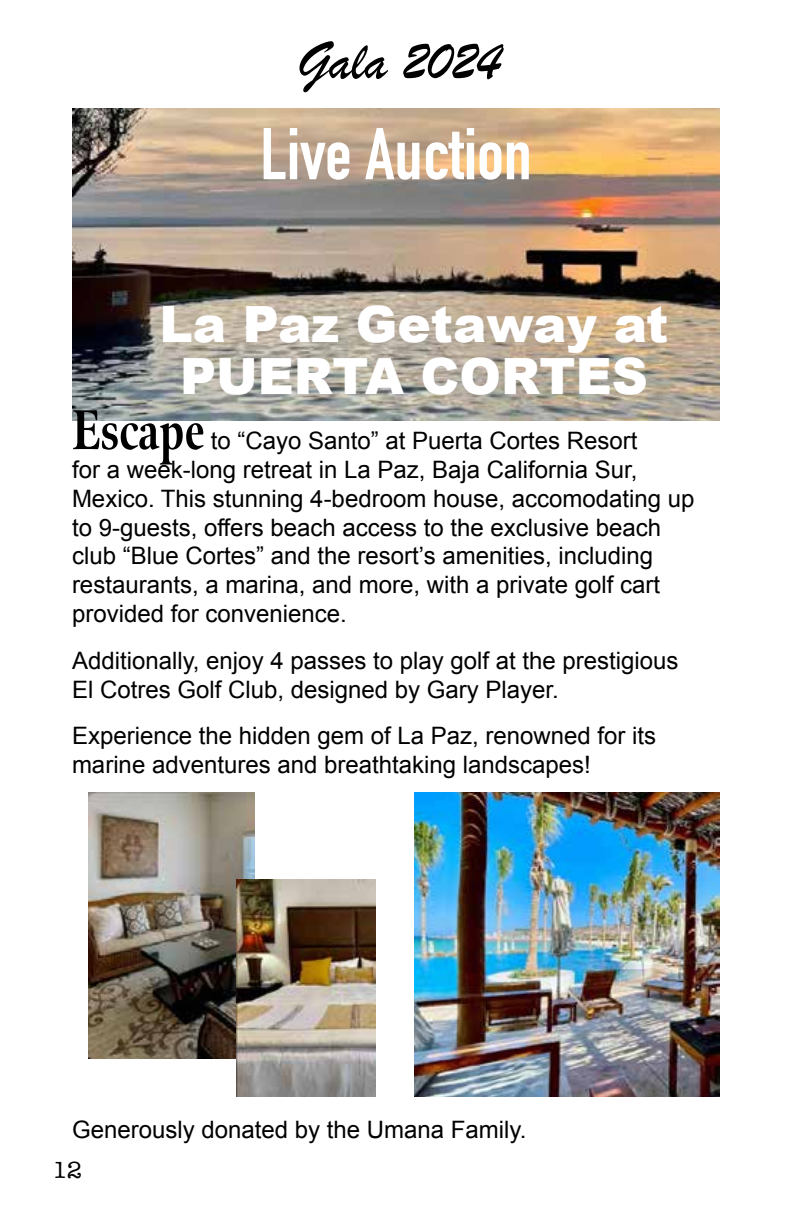
<style>
.page{position:relative;width:792px;height:1224px;background:#fff}
.page>*{position:absolute;margin:0;border:0;box-sizing:border-box;transform-origin:0 0}
.t1{font:700 72px "DIN Condensed";color:#fff}
.t2{font:56px "Brush Script";color:#000}
.t3{font:700 extra-condensed 56px "Meno Display";color:#000}
.t4{font:900 50px/52px "Arial";color:#fff;text-align:center}
.t5{font:24px/28.8px "Arial";color:#000}
.t6{font:24px "American Typewriter";color:#000}
</style>
<div class="page">
<img style="left:72px;top:108px;width:648px;height:312px">
<img style="left:414px;top:792px;width:306px;height:304px">
<img style="left:88px;top:792px;width:166px;height:266px">
<img style="left:236px;top:880px;width:140px;height:216px">
<h2 class="t2" style="left:297px;top:24px;width:205px">Gala 2024</h2>
<h1 class="t1" style="left:260px;top:106px;width:273px">Live Auction</h1>
<h3 class="t4" style="left:160px;top:296px;width:510px">La Paz Getaway at<br>PUERTA CORTES</h3>
<h2 class="t3" style="left:72px;top:396px;width:134px">Escape</h2>
<p class="t5" style="left:72px;top:427px;width:624px;text-indent:139px">to “Cayo Santo” at Puerta Cortes Resort<br>for a week-long retreat in La Paz, Baja California Sur, Mexico. This stunning 4-bedroom house, accomodating up to 9-guests, offers beach access to the exclusive beach club “Blue Cortes” and the resort’s amenities, including restaurants, a marina, and more, with a private golf cart provided for convenience.</p>
<p class="t5" style="left:72px;top:646px;width:608px">Additionally, enjoy 4 passes to play golf at the prestigious<br>El Cotres Golf Club, designed by Gary Player.</p>
<p class="t5" style="left:72px;top:722px;width:586px">Experience the hidden gem of La Paz, renowned for its marine adventures and breathtaking landscapes!</p>
<p class="t5" style="left:72px;top:1115px;width:456px">Generously donated by the Umana Family.</p>
<p class="t6" style="left:53px;top:1152px;width:31px">12</p>
</div>
